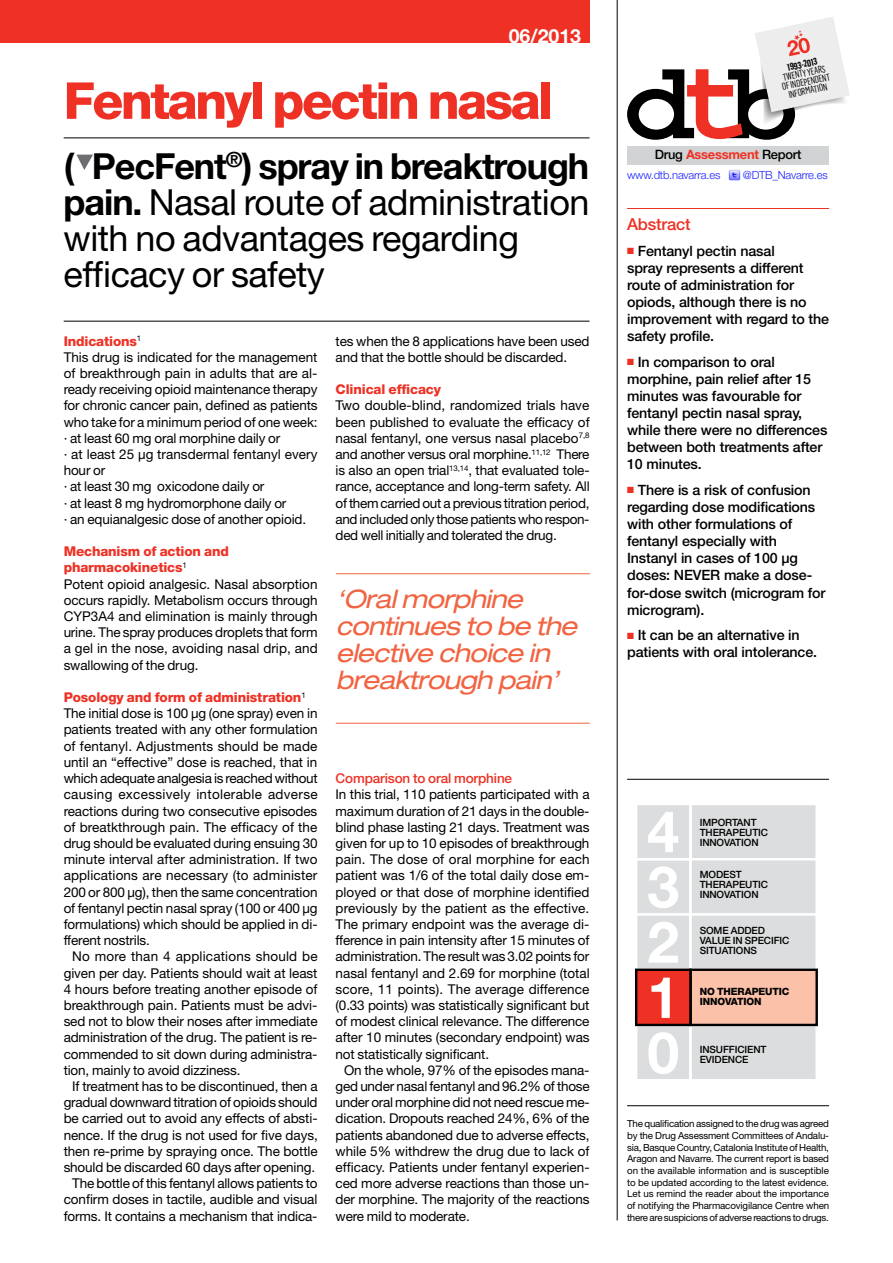
<style>
.page{position:relative;width:893px;height:1263px;background:#fff}
.page>*{position:absolute;margin:0;border:0;box-sizing:border-box;transform-origin:0 0}
.t1{font:700 57.45px/55.2px "Helvetica Neue";color:#fff;text-align:justify}
.t2{font:800 50.85px "Helvetica Neue";letter-spacing:-.05em;color:#ee3124}
.t3{font:36px/36px "Helvetica Neue";letter-spacing:-.015em;color:#000}
.t4{font:italic expanded 25.5px/27px "Helvetica Neue";letter-spacing:-.03em;color:#f26341}
.t5{font:700 19.5px "Helvetica Neue";color:#fff}
.t6{font:500 16.5px "Helvetica Neue";letter-spacing:-.01em;color:#ee3124}
.t7{font:500 14.25px/17.1px "Helvetica Neue";letter-spacing:-.01em;color:#000}
.t8{font:13.5px/16.2px "Helvetica Neue";letter-spacing:-.01em;color:#000}
.t9{font:500 13.5px "Helvetica Neue";letter-spacing:-.01em;color:#ee3124}
.t10{font:800 13.5px "Helvetica Neue";letter-spacing:-.01em;color:#ee3124}
.t11{font:500 12.9px "Helvetica Neue";letter-spacing:-.02em;color:#000}
.t12{font:300 11.25px "Helvetica Neue";letter-spacing:-.02em;color:#1922fb}
.t13{font:500 10.05px/10.1px "Helvetica Neue";letter-spacing:-.01em;color:#000}
.t14{font:800 10.05px "Helvetica Neue";letter-spacing:-.01em;color:#000}
.t15{font:9.75px/11.7px "Helvetica Neue";letter-spacing:-.025em;color:#000;text-align:justify}
.t16{font:9.75px/8.9px "Flama Condensed";color:#000;text-align:center}
.t17{font:600 9.75px "Flama Condensed";color:#000}
.s1{font-weight:700}
.s2{font-weight:800;color:#ee3124}
.s3{font-weight:700;color:#ee3124}
.s4{color:#ee3124}
</style>
<div class="page">
<div style="left:0;top:0;width:589px;height:43px;background:#ee3124"></div>
<svg style="left:76px;top:155px;width:17px;height:15px"></svg>
<hr style="left:617px;top:0;width:1px;height:1220px;background:#000">
<hr style="left:64px;top:321px;width:525px;height:1px;background:#000">
<hr style="left:64px;top:138px;width:525px;height:1px;background:#000">
<hr style="left:336px;top:573px;width:254px;height:1px;background:#f26341">
<hr style="left:336px;top:723px;width:254px;height:1px;background:#f26341">
<hr style="left:627px;top:208px;width:202px;height:1px;background:#ee3124">
<hr style="left:627px;top:1105px;width:202px;height:1px;background:#000">
<div style="left:627px;top:146px;width:202px;height:19px;background:#d1d3d4"></div>
<svg style="left:729px;top:169px;width:11px;height:11px"></svg>
<hr style="left:627px;top:779px;width:202px;height:1px;background:#000">
<div style="left:689px;top:803px;width:129px;height:57px;background:#dcddde;border:2px solid #fff"></div>
<div style="left:635px;top:858px;width:57px;height:58px;background:#dcddde;border:2px solid #fff"></div>
<div style="left:635px;top:913px;width:57px;height:58px;background:#dcddde;border:2px solid #fff"></div>
<div style="left:635px;top:1024px;width:57px;height:57px;background:#dcddde;border:2px solid #fff"></div>
<div style="left:635px;top:803px;width:57px;height:57px;background:#dcddde;border:2px solid #fff"></div>
<div style="left:689px;top:858px;width:129px;height:58px;background:#dcddde;border:2px solid #fff"></div>
<div style="left:689px;top:913px;width:129px;height:58px;background:#dcddde;border:2px solid #fff"></div>
<div style="left:689px;top:1024px;width:129px;height:57px;background:#dcddde;border:2px solid #fff"></div>
<hr style="left:689px;top:803px;width:3px;height:281px;background:#fff">
<div style="left:690px;top:970px;width:127px;height:55px;background:#fbc1a9"></div>
<div style="left:689px;top:968px;width:129px;height:58px;border:2px solid #000"></div>
<div style="left:636px;top:970px;width:54px;height:55px;background:#ee3124"></div>
<div style="left:635px;top:968px;width:57px;height:58px;border:2px solid #000"></div>
<svg style="left:627px;top:17px;width:223px;height:123px"></svg>
<h3 class="t5" style="left:509px;top:24px;width:74px">06/2013</h3>
<h2 class="t2" style="left:64px;top:70px;width:491px">Fentanyl pectin nasal</h2>
<h3 class="t3" style="left:64px;top:148px;width:527px"><span class="s1">( PecFent</span><sup>®</sup><span class="s1">) spray in breaktrough pain.</span> Nasal route of administration with no advantages regarding efficacy or safety</h3>
<p class="t8" style="left:64px;top:332px;width:255px"><span class="s2">Indications</span><sup>1<br></sup>This drug is indicated for the management of breakthrough pain in adults that are al&shy;ready receiving opioid maintenance therapy for chronic cancer pain, defined as patients who take for a minimum period of one week: · at least 60 mg oral morphine daily or<br>· at least 25 µg transdermal fentanyl every hour or<br>· at least 30 mg oxicodone daily or<br>· at least 8 mg hydromorphone daily or<br>· an equianalgesic dose of another opioid.</p>
<p class="t8" style="left:64px;top:543px;width:256px"><span class="s2">Mechanism of action and pharmacokinetics</span><sup>1<br></sup>Potent opioid analgesic. Nasal absorption occurs rapidly. Metabolism occurs through CYP3A4 and elimination is mainly through urine. The spray produces droplets that form a gel in the nose, avoiding nasal drip, and swallowing of the drug.</p>
<p class="t8" style="left:64px;top:689px;width:256px"><span class="s2">Posology and form of administration</span><sup>1<br></sup>The initial dose is 100 µg (one spray) even in patients treated with any other formulation of fentanyl. Adjustments should be made until an “effective” dose is reached, that in which adequate analgesia is reached without causing excessively intolerable adverse reactions during two consecutive episodes of breatkthrough pain. The efficacy of the drug should be evaluated during ensuing 30 minute interval after administration. If two applications are necessary (to administer 200 or 800 µg), then the same concentration of fentanyl pectin nasal spray (100 or 400 µg formulations) which should be applied in di&shy;fferent nostrils.</p>
<p class="t8" style="left:64px;top:948px;width:255px;text-align:justify;text-indent:9px">No more than 4 applications should be given per day. Patients should wait at least 4 hours before treating another episode of breakthrough pain. Patients must be advi&shy;sed not to blow their noses after immediate administration of the drug. The patient is re&shy;commended to sit down during administra&shy;tion, mainly to avoid dizziness.</p>
<p class="t8" style="left:64px;top:1078px;width:256px;text-align:right">If treatment has to be discontinued, then a gradual downward titration of opioids should be carried out to avoid any effects of absti&shy;nence. If the drug is not used for five days, then re-prime by spraying once. The bottle should be discarded 60 days after opening.<br>The bottle of this fentanyl allows patients to confirm doses in tactile, audible and visual forms. It contains a mechanism that indica-</p>
<p class="t8" style="left:336px;top:332px;width:255px">tes when the 8 applications have been used and that the bottle should be discarded.</p>
<p class="t10" style="left:336px;top:381px;width:107px">Clinical efficacy</p>
<p class="t8" style="left:336px;top:397px;width:256px;text-align:justify">Two double-blind, randomized trials have been published to evaluate the efficacy of nasal fentanyl, one versus nasal placebo<sup>7,8 </sup>and another versus oral morphine.<sup>11,12</sup> There is also an open trial<sup>13,14</sup>, that evaluated tole&shy;rance, acceptance and long-term safety. All of them carried out a previous titration period, and included only those patients who respon&shy;ded well initially and tolerated the drug.</p>
<h3 class="t4" style="left:336px;top:585px;width:243px">‘Oral morphine continues to be the elective choice in breaktrough pain’</h3>
<p class="t9" style="left:336px;top:770px;width:178px">Comparison to oral morphine</p>
<p class="t8" style="left:336px;top:786px;width:256px;text-align:justify">In this trial, 110 patients participated with a maximum duration of 21 days in the double&shy;blind phase lasting 21 days. Treatment was given for up to 10 episodes of breakthrough pain. The dose of oral morphine for each patient was 1/6 of the total daily dose em&shy;ployed or that dose of morphine identified previously by the patient as the effective.<br>The primary endpoint was the average di&shy;fference in pain intensity after 15 minutes of administration. The result was 3.02 points for nasal fentanyl and 2.69 for morphine (total score, 11 points). The average difference (0.33 points) was statistically significant but of modest clinical relevance. The difference after 10 minutes (secondary endpoint) was not statistically significant.</p>
<p class="t8" style="left:336px;top:1061px;width:256px;text-align:justify;text-indent:9px">On the whole, 97% of the episodes mana&shy;ged under nasal fentanyl and 96.2% of those under oral morphine did not need rescue me&shy;dication. Dropouts reached 24%, 6% of the patients abandoned due to adverse effects, while 5% withdrew the drug due to lack of efficacy. Patients under fentanyl experien&shy;ced more adverse reactions than those un&shy;der morphine. The majority of the reactions were mild to moderate.</p>
<p class="t17" style="left:786px;top:61px;width:32px;rotate:-12deg">1993-2013</p>
<p class="t16" style="left:779px;top:73px;width:52px;rotate:-12deg">Twenty years of independent information</p>
<p class="t11" style="left:655px;top:147px;width:148px">Drug <span class="s3">Assessment</span> Report</p>
<p class="t12" style="left:627px;top:168px;width:95px">www.dtb.navarra.es</p>
<p class="t12" style="left:743px;top:168px;width:86px">@DTB_Navarre.es</p>
<p class="t6" style="left:627px;top:214px;width:65px">Abstract</p>
<p class="t7" style="left:627px;top:242px;width:203px"><span class="s4">■</span> Fentanyl pectin nasal<br>spray represents a different route of administration for opiods, although there is no improvement with regard to the safety profile.</p>
<p class="t7" style="left:627px;top:353px;width:202px"><span class="s4">■</span> In comparison to oral morphine, pain relief after 15 minutes was favourable for fentanyl pectin nasal spray, while there were no differences between both treatments after<br>10 minutes.</p>
<p class="t7" style="left:627px;top:481px;width:200px"><span class="s4">■</span> There is a risk of confusion regarding dose modifications with other formulations of fentanyl especially with<br>Instanyl in cases of 100 µg doses: NEVER make a dose&shy;for-dose switch (microgram for microgram).</p>
<p class="t7" style="left:627px;top:626px;width:192px"><span class="s4">■</span> It can be an alternative in patients with oral intolerance.</p>
<h1 class="t1" style="left:647px;top:803px;width:33px">4<br>3<br>2</h1>
<h1 class="t1" style="left:647px;top:968px;width:33px">1</h1>
<h1 class="t1" style="left:647px;top:1024px;width:33px">0</h1>
<p class="t13" style="left:700px;top:817px;width:70px">IMPORTANT<br>THERAPEUTIC<br>INNOVATION</p>
<p class="t13" style="left:700px;top:869px;width:70px">MODEST<br>THERAPEUTIC<br>INNOVATION</p>
<p class="t13" style="left:700px;top:926px;width:91px">SOME ADDED<br>VALUE IN SPECIFIC<br>SITUATIONS</p>
<p class="t14" style="left:700px;top:986px;width:91px">NO THERAPEUTIC</p>
<p class="t14" style="left:700px;top:996px;width:63px">INNOVATION</p>
<p class="t13" style="left:700px;top:1044px;width:68px">INSUFFICIENT<br>EVIDENCE</p>
<p class="t15" style="left:627px;top:1118px;width:204px">The qualification assigned to the drug was agreed by the Drug Assessment Committees of Andalu&shy;sia, Basque Country, Catalonia Institute of Health, Aragon and Navarre. The current report is based on the available information and is susceptible to be updated according to the latest evidence.<br>Let us remind the reader about the importance of notifying the Pharmacovigilance Centre when there are suspicions of adverse reactions to drugs.</p>
</div>
